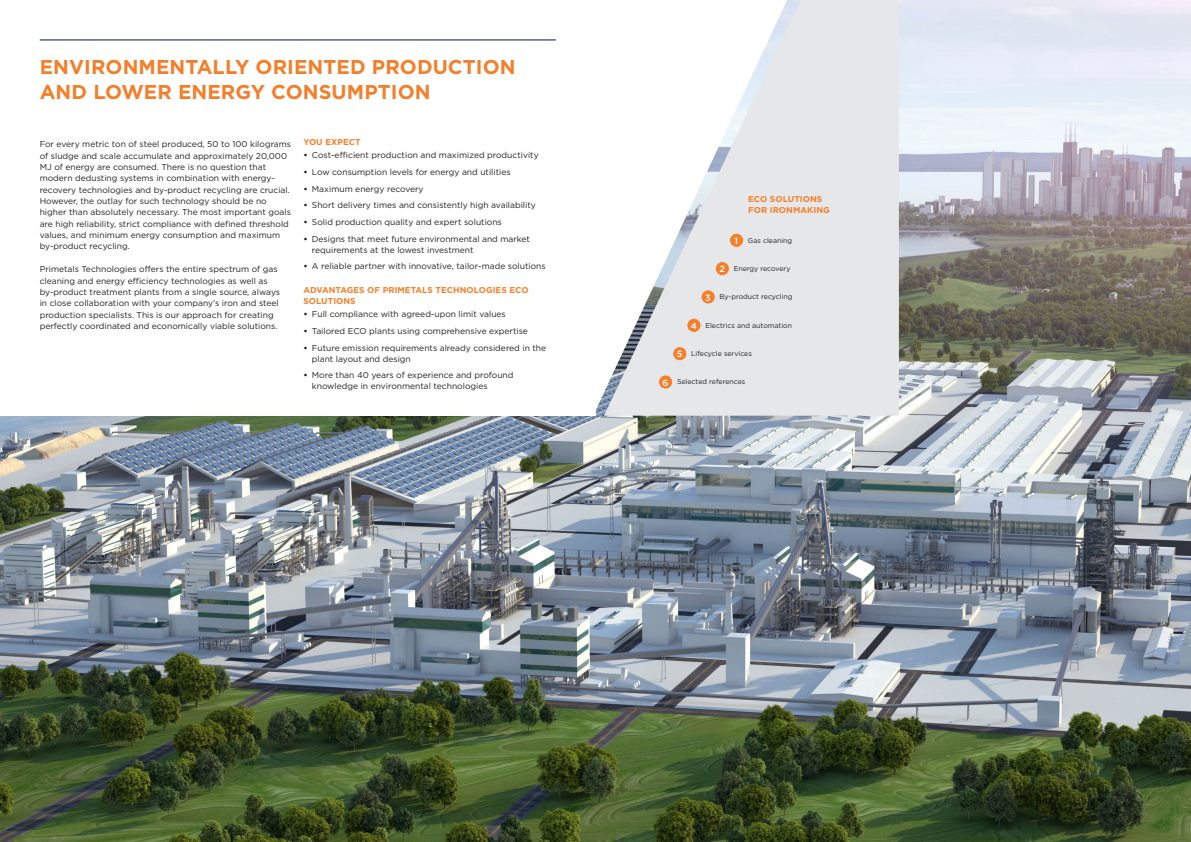
<style>
.page{position:relative;width:1191px;height:842px;background:#fff}
.page>*{position:absolute;margin:0;border:0;box-sizing:border-box;transform-origin:0 0}
._01__Headline_-_Light_-_25pt_-_orange{font:700 20px/25px "Gotham";letter-spacing:.005em;color:#f47f2a}
.t1{font:500 9px "Gotham";color:#fff}
._01__Copy_-_Book_-_8_5_pt_-_black{font:8.5px/11.3px "Gotham";color:#231f20}
._02__Subhead_-_Bold_-_8_5pt_-_orange{font:700 8.5px/11.3px "Gotham";letter-spacing:.005em;color:#f47f2a}
._06__Copy_-_Book_-_7pt_-_black{font:7px "Gotham";color:#231f20}
.s1{font-weight:700}
</style>
<div class="page">
<img style="left:0;top:416px;width:1191px;height:426px">
<svg style="left:596px;top:0;width:595px;height:416px;background:#b3b3b5"></svg>
<svg style="left:604px;top:0;width:295px;height:416px;fill:#e6e7e9"></svg>
<div style="left:729px;top:233px;width:14px;height:14px;background:#f47f2a;border-radius:50%"></div>
<div style="left:729px;top:233px;width:15px;height:15px;border:1px solid #e6e7e9;border-radius:50%"></div>
<div style="left:715px;top:262px;width:14px;height:14px;background:#f47f2a;border-radius:50%"></div>
<div style="left:714px;top:261px;width:16px;height:15px;border:1px solid #e6e7e9;border-radius:50%"></div>
<div style="left:701px;top:290px;width:14px;height:14px;background:#f47f2a;border-radius:50%"></div>
<div style="left:700px;top:289px;width:15px;height:16px;border:1px solid #e6e7e9;border-radius:50%"></div>
<div style="left:687px;top:318px;width:14px;height:14px;background:#f47f2a;border-radius:50%"></div>
<div style="left:686px;top:318px;width:15px;height:15px;border:1px solid #e6e7e9;border-radius:50%"></div>
<div style="left:672px;top:347px;width:15px;height:14px;background:#f47f2a;border-radius:50%"></div>
<div style="left:672px;top:346px;width:15px;height:15px;border:1px solid #e6e7e9;border-radius:50%"></div>
<div style="left:658px;top:375px;width:14px;height:14px;background:#f47f2a;border-radius:50%"></div>
<div style="left:658px;top:374px;width:15px;height:16px;border:1px solid #e6e7e9;border-radius:50%"></div>
<hr style="left:40px;top:40px;width:516px;height:1px;background:#001340">
<p class="_01__Headline_-_Light_-_25pt_-_orange" style="left:40px;top:54px;width:477px">ENVIRONMENTALLY ORIENTED PRODUCTION<br>AND LOWER ENERGY CONSUMPTION</p>
<p class="_01__Copy_-_Book_-_8_5_pt_-_black" style="left:40px;top:139px;width:253px">For every metric ton of steel produced, 50 to 100 kilograms of sludge and scale accumulate and approximately 20,000<br>MJ of energy are consumed. There is no question that modern dedusting systems in combination with energy&shy;recovery technologies and by-product recycling are crucial.<br>However, the outlay for such technology should be no higher than absolutely necessary. The most important goals are high reliability, strict compliance with defined threshold values, and minimum energy consumption and maximum by-product recycling.</p>
<p class="_01__Copy_-_Book_-_8_5_pt_-_black" style="left:40px;top:263px;width:242px">Primetals Technologies offers the entire spectrum of gas cleaning and energy efficiency technologies as well as by-product treatment plants from a single source, always in close collaboration with your company’s iron and steel production specialists. This is our approach for creating perfectly coordinated and economically viable solutions.</p>
<p class="_02__Subhead_-_Bold_-_8_5pt_-_orange" style="left:303px;top:137px;width:59px">YOU EXPECT</p>
<p class="_01__Copy_-_Book_-_8_5_pt_-_black" style="left:303px;top:150px;width:237px"><span class="s1">•</span> Cost-efficient production and maximized productivity</p>
<p class="_01__Copy_-_Book_-_8_5_pt_-_black" style="left:303px;top:166px;width:209px"><span class="s1">•</span> Low consumption levels for energy and utilities</p>
<p class="_01__Copy_-_Book_-_8_5_pt_-_black" style="left:303px;top:183px;width:122px"><span class="s1">•</span> Maximum energy recovery</p>
<p class="_01__Copy_-_Book_-_8_5_pt_-_black" style="left:303px;top:200px;width:234px"><span class="s1">•</span> Short delivery times and consistently high availability</p>
<p class="_01__Copy_-_Book_-_8_5_pt_-_black" style="left:303px;top:216px;width:200px"><span class="s1">•</span> Solid production quality and expert solutions</p>
<p class="_01__Copy_-_Book_-_8_5_pt_-_black" style="left:312px;top:233px;width:220px;line-height:11px;text-indent:-9px"><span class="s1">•</span> Designs that meet future environmental and market requirements at the lowest investment</p>
<p class="_01__Copy_-_Book_-_8_5_pt_-_black" style="left:303px;top:261px;width:244px"><span class="s1">•</span> A reliable partner with innovative, tailor-made solutions</p>
<p class="_02__Subhead_-_Bold_-_8_5pt_-_orange" style="left:303px;top:284px;width:227px">ADVANTAGES OF PRIMETALS TECHNOLOGIES ECO<br>SOLUTIONS</p>
<p class="_01__Copy_-_Book_-_8_5_pt_-_black" style="left:303px;top:308px;width:204px"><span class="s1">•</span> Full compliance with agreed-upon limit values</p>
<p class="_01__Copy_-_Book_-_8_5_pt_-_black" style="left:303px;top:325px;width:226px"><span class="s1">•</span> Tailored ECO plants using comprehensive expertise</p>
<p class="_01__Copy_-_Book_-_8_5_pt_-_black" style="left:312px;top:342px;width:236px;line-height:11px;text-indent:-9px"><span class="s1">•</span> Future emission requirements already considered in the plant layout and design</p>
<p class="_01__Copy_-_Book_-_8_5_pt_-_black" style="left:312px;top:369px;width:203px;line-height:11px;text-indent:-9px"><span class="s1">•</span> More than 40 years of experience and profound knowledge in environmental technologies</p>
<p class="_02__Subhead_-_Bold_-_8_5pt_-_orange" style="left:748px;top:193px;width:83px">ECO SOLUTIONS<br>FOR IRONMAKING</p>
<p class="t1" style="left:734px;top:235px;width:5px">1</p>
<p class="_06__Copy_-_Book_-_7pt_-_black" style="left:748px;top:236px;width:46px">Gas cleaning</p>
<p class="t1" style="left:719px;top:263px;width:7px">2</p>
<p class="_06__Copy_-_Book_-_7pt_-_black" style="left:733px;top:264px;width:58px">Energy recovery</p>
<p class="t1" style="left:705px;top:292px;width:7px">3</p>
<p class="_06__Copy_-_Book_-_7pt_-_black" style="left:719px;top:292px;width:74px">By-product recycling</p>
<p class="t1" style="left:691px;top:320px;width:8px">4</p>
<p class="_06__Copy_-_Book_-_7pt_-_black" style="left:705px;top:321px;width:88px">Electrics and automation</p>
<p class="t1" style="left:677px;top:348px;width:7px">5</p>
<p class="_06__Copy_-_Book_-_7pt_-_black" style="left:691px;top:349px;width:62px">Lifecycle services</p>
<p class="t1" style="left:662px;top:377px;width:7px">6</p>
<p class="_06__Copy_-_Book_-_7pt_-_black" style="left:677px;top:377px;width:70px">Selected references</p>
</div>
